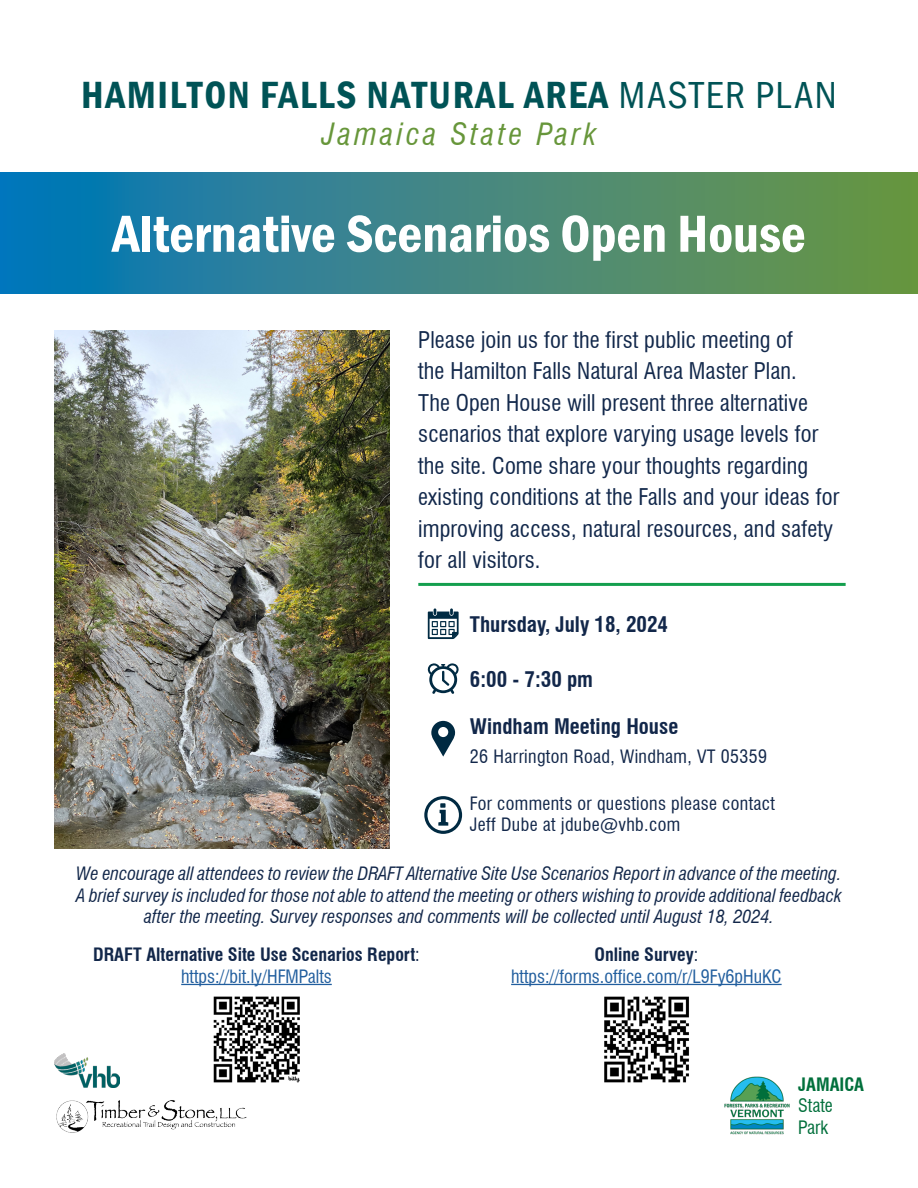
<style>
.page{position:relative;width:918px;height:1188px;background:#fff}
.page>*{position:absolute;margin:0;border:0;box-sizing:border-box;transform-origin:0 0}
.t1{font:600 condensed 54px "Franklin Gothic";color:#fff}
.t2{font:600 condensed 39px "Franklin Gothic";letter-spacing:.04em;color:#005356}
.t3{font:italic condensed 30px "Swiss 721 BT";letter-spacing:.11em;color:#67963a}
.t4{font:condensed 22.5px/31.5px "Swiss 721 BT";letter-spacing:.005em;color:#12284b}
.t5{font:700 condensed 21px "Swiss 721 BT";color:#12274a}
.t6{font:condensed 18.15px/21.8px "Swiss 721 BT";color:#006f3b}
.t7{font:700 condensed 18.15px "Swiss 721 BT";color:#006f3b}
.t8{font:italic condensed 18px/21.6px "Swiss 721 BT";color:#12274a;text-align:center}
.t9{font:condensed 18px/21.6px "Swiss 721 BT";letter-spacing:.02em;color:#12274a}
.t10{font:700 condensed 18px/21.6px "Swiss 721 BT";color:#12274a;text-align:center}
.t11{font:condensed 18px/21.6px "Swiss 721 BT";color:#215e9e;text-align:center}
.s1{font-family:"Franklin Gothic URW Cond";font-weight:400;font-stretch:normal}
.s2{font-weight:700;color:#12274a}
.s3{color:#12274a}
.s4{font-weight:400}
.s5{font-weight:400;color:#215e9e}
</style>
<div class="page">
<svg style="left:0;top:172px;width:918px;height:122px;background:#3b8682"></svg>
<hr style="left:511px;top:984px;width:271px;height:1px;background:#215e9e">
<hr style="left:181px;top:984px;width:151px;height:1px;background:#215e9e">
<hr style="left:418px;top:583px;width:428px;height:3px;background:#149f4e">
<svg style="left:428px;top:608px;width:31px;height:31px"></svg>
<svg style="left:427px;top:663px;width:32px;height:31px"></svg>
<svg style="left:431px;top:721px;width:24px;height:36px"></svg>
<svg style="left:424px;top:796px;width:38px;height:38px"></svg>
<img style="left:54px;top:331px;width:336px;height:518px">
<img style="left:54px;top:1054px;width:66px;height:34px">
<img style="left:56px;top:1100px;width:191px;height:33px">
<img style="left:724px;top:1077px;width:66px;height:57px">
<img style="left:604px;top:996px;width:85px;height:87px">
<img style="left:213px;top:996px;width:87px;height:87px">
<h2 class="t2" style="left:81px;top:69px;width:757px">HAMILTON FALLS NATURAL AREA <span class="s1">MASTER PLAN</span></h2>
<h3 class="t3" style="left:322px;top:116px;width:276px">Jamaica State Park</h3>
<h1 class="t1" style="left:112px;top:198px;width:695px">Alternative Scenarios Open House</h1>
<p class="t4" style="left:418px;top:324px;width:422px">Please join us for the first public meeting of<br>the Hamilton Falls Natural Area Master Plan.<br>The Open House will present three alternative scenarios that explore varying usage levels for the site. Come share your thoughts regarding existing conditions at the Falls and your ideas for improving access, natural resources, and safety for all visitors.</p>
<p class="t5" style="left:470px;top:611px;width:200px">Thursday, July 18, 2024</p>
<p class="t5" style="left:470px;top:666px;width:125px">6:00 - 7:30 pm</p>
<p class="t5" style="left:470px;top:714px;width:210px">Windham Meeting House</p>
<p class="t9" style="left:470px;top:745px;width:299px">26 Harrington Road, Windham, VT 05359</p>
<p class="t9" style="left:470px;top:792px;width:306px">For comments or questions please contact<br>Jeff Dube at jdube@vhb.com</p>
<p class="t8" style="left:76px;top:863px;width:767px">We encourage all attendees to review the DRAFT Alternative Site Use Scenarios Report in advance of the meeting.<br>A brief survey is included for those not able to attend the meeting or others wishing to provide additional feedback after the meeting. Survey responses and comments will be collected until August 18, 2024.</p>
<p class="t11" style="left:511px;top:944px;width:272px"><span class="s2">Online Survey</span><span class="s3">: </span>https://forms.office.com/r/L9Fy6pHuKC</p>
<p class="t10" style="left:93px;top:944px;width:328px">DRAFT Alternative Site Use Scenarios Report<span class="s4">: </span><span class="s5">https://bit.ly/HFMPalts</span></p>
<p class="t7" style="left:798px;top:1073px;width:68px">JAMAICA</p>
<p class="t6" style="left:798px;top:1095px;width:36px">State<br>Park</p>
</div>
